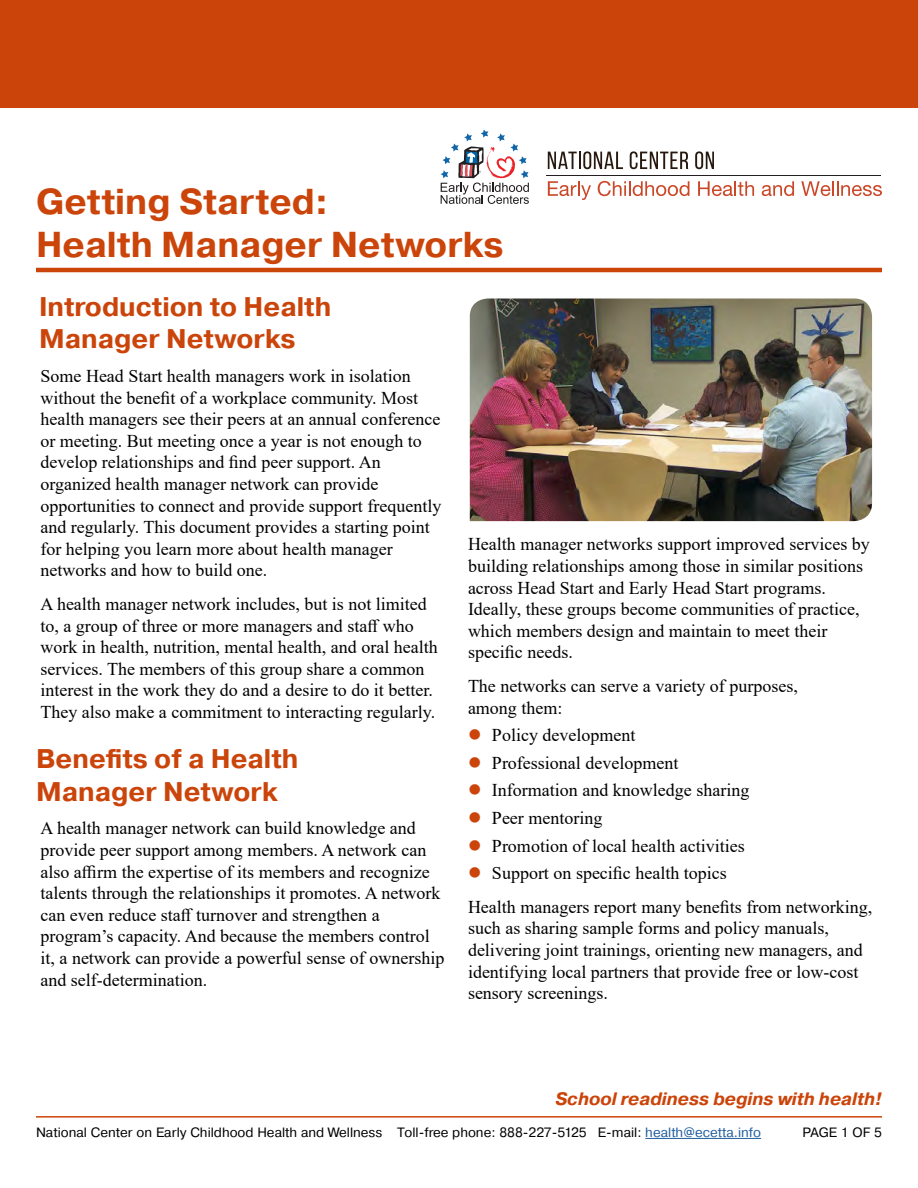
<style>
.page{position:relative;width:918px;height:1188px;background:#fff}
.page>*{position:absolute;margin:0;border:0;box-sizing:border-box;transform-origin:0 0}
.t1{font:700 36px/43.2px "Pragmatica";color:#cb440a}
.t2{font:700 27px/32.4px "Pragmatica";color:#cb440a}
.t3{font:18px/21.6px "Times New Roman";color:#000}
.t4{font:italic 700 18px "Pragmatica";color:#cb440a}
.t5{font:13.5px "Pragmatica";color:#000}
.s1{color:#215e9e}
</style>
<div class="page">
<div style="left:0;top:0;width:918px;height:108px;background:#cb440a"></div>
<hr style="left:36px;top:1116px;width:846px;height:2px;background:#cb440a">
<hr style="left:645px;top:1138px;width:116px;height:1px;background:#215e9e">
<svg style="left:548px;top:181px;width:43px;height:19px"></svg>
<svg style="left:598px;top:181px;width:91px;height:15px"></svg>
<svg style="left:698px;top:181px;width:56px;height:15px"></svg>
<svg style="left:762px;top:181px;width:32px;height:15px"></svg>
<svg style="left:801px;top:181px;width:81px;height:15px"></svg>
<svg style="left:548px;top:151px;width:75px;height:18px"></svg>
<svg style="left:630px;top:151px;width:58px;height:18px"></svg>
<svg style="left:695px;top:151px;width:19px;height:18px"></svg>
<hr style="left:547px;top:175px;width:334px;height:1px;background:#231f20">
<svg style="left:441px;top:130px;width:88px;height:74px"></svg>
<img style="left:470px;top:298px;width:402px;height:223px">
<hr style="left:36px;top:268px;width:846px;height:4px;background:#cb440a">
<h1 class="t1" style="left:36px;top:180px;width:469px">Getting Started:<br>Health Manager Networks</h1>
<h2 class="t2" style="left:39px;top:291px;width:294px">Introduction to Health<br>Manager Networks</h2>
<p class="t3" style="left:40px;top:365px;width:402px">Some Head Start health managers work in isolation without the benefit of a workplace community. Most health managers see their peers at an annual conference or meeting. But meeting once a year is not enough to develop relationships and find peer support. An organized health manager network can provide opportunities to connect and provide support frequently and regularly. This document provides a starting point for helping you learn more about health manager networks and how to build one.</p>
<p class="t3" style="left:40px;top:593px;width:399px">A health manager network includes, but is not limited to, a group of three or more managers and staff who work in health, nutrition, mental health, and oral health services. The members of this group share a common interest in the work they do and a desire to do it better.<br>They also make a commitment to interacting regularly.</p>
<h2 class="t2" style="left:36px;top:743px;width:264px">Benefits of a Health<br>Manager Network</h2>
<p class="t3" style="left:40px;top:817px;width:405px">A health manager network can build knowledge and provide peer support among members. A network can also affirm the expertise of its members and recognize talents through the relationships it promotes. A network can even reduce staff turnover and strengthen a program’s capacity. And because the members control it, a network can provide a powerful sense of ownership and self-determination.</p>
<p class="t3" style="left:468px;top:533px;width:403px">Health manager networks support improved services by building relationships among those in similar positions across Head Start and Early Head Start programs.<br>Ideally, these groups become communities of practice, which members design and maintain to meet their specific needs.</p>
<p class="t3" style="left:468px;top:675px;width:331px">The networks can serve a variety of purposes, among them:</p>
<p class="t3" style="left:492px;top:721px;width:259px;line-height:27.6px">Policy development<br>Professional development<br>Information and knowledge sharing<br>Peer mentoring<br>Promotion of local health activities<br>Support on specific health topics</p>
<p class="t3" style="left:468px;top:895px;width:406px">Health managers report many benefits from networking, such as sharing sample forms and policy manuals, delivering joint trainings, orienting new managers, and identifying local partners that provide free or low-cost sensory screenings.</p>
<p class="t4" style="left:555px;top:1088px;width:328px">School readiness begins with health!</p>
<p class="t5" style="left:36px;top:1124px;width:727px">National Center on Early Childhood Health and Wellness Toll-free phone: 888-227-5125 E-mail: <span class="s1">health@ecetta.info</span></p>
<p class="t5" style="left:803px;top:1124px;width:81px">PAGE 1 OF 5</p>
</div>
